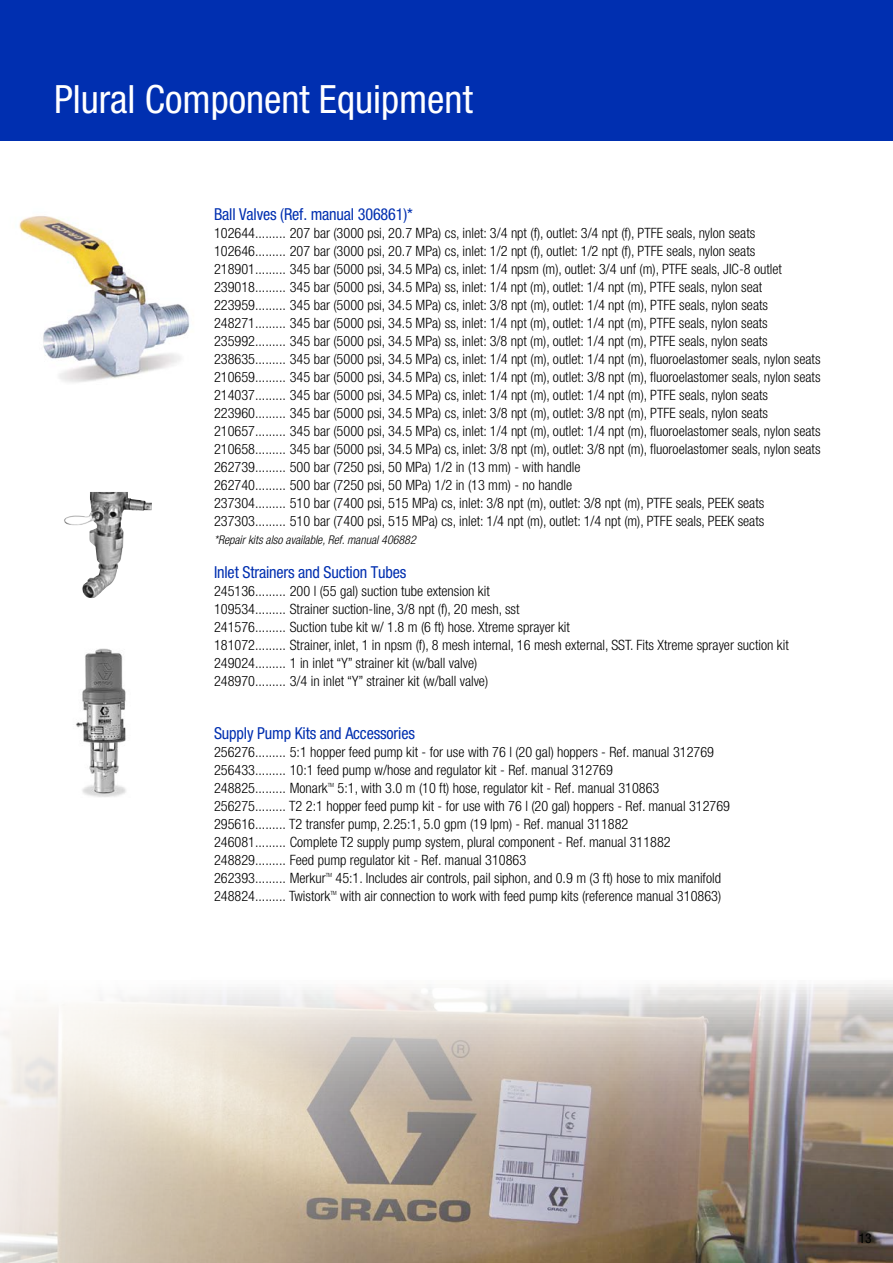
<style>
.page{position:relative;width:893px;height:1263px;background:#fff}
.page>*{position:absolute;margin:0;border:0;box-sizing:border-box;transform-origin:0 0}
.t1{font:condensed 39px "Helvetica Neue LT Std";color:#fff}
.t2{font:condensed 16.5px "Helvetica Neue LT Std";letter-spacing:-.01em;color:#002fb0}
.t3{font:300 condensed 14.25px/18px "Helvetica Neue LT Std";color:#000}
.t4{font:condensed 13.5px "Helvetica Neue LT Std";color:#000}
.t5{font:italic 300 condensed 12px "Helvetica Neue LT Std";color:#000}
.t6{font:300 condensed 5.7px "Helvetica Neue LT Std";color:#000}
</style>
<div class="page">
<img style="left:0;top:984px;width:893px;height:279px">
<div style="left:0;top:0;width:893px;height:140px;background:#002fb0"></div>
<img style="left:76px;top:648px;width:50px;height:149px">
<img style="left:64px;top:492px;width:88px;height:106px">
<img style="left:19px;top:216px;width:171px;height:167px">
<h1 class="t1" style="left:54px;top:77px;width:420px">Plural Component Equipment</h1>
<p class="t2" style="left:214px;top:204px;width:200px">Ball Valves (Ref. manual 306861)*</p>
<p class="t3" style="left:214px;top:223px;width:608px">102644......... 207 bar (3000 psi, 20.7 MPa) cs, inlet: 3/4 npt (f), outlet: 3/4 npt (f), PTFE seals, nylon seats 102646......... 207 bar (3000 psi, 20.7 MPa) cs, inlet: 1/2 npt (f), outlet: 1/2 npt (f), PTFE seals, nylon seats 218901......... 345 bar (5000 psi, 34.5 MPa) cs, inlet: 1/4 npsm (m), outlet: 3/4 unf (m), PTFE seals, JIC-8 outlet 239018......... 345 bar (5000 psi, 34.5 MPa) ss, inlet: 1/4 npt (m), outlet: 1/4 npt (m), PTFE seals, nylon seat 223959......... 345 bar (5000 psi, 34.5 MPa) cs, inlet: 3/8 npt (m), outlet: 1/4 npt (m), PTFE seals, nylon seats 248271......... 345 bar (5000 psi, 34.5 MPa) ss, inlet: 1/4 npt (m), outlet: 1/4 npt (m), PTFE seals, nylon seats 235992......... 345 bar (5000 psi, 34.5 MPa) ss, inlet: 3/8 npt (m), outlet: 1/4 npt (m), PTFE seals, nylon seats 238635......... 345 bar (5000 psi, 34.5 MPa) cs, inlet: 1/4 npt (m), outlet: 1/4 npt (m), fluoroelastomer seals, nylon seats 210659......... 345 bar (5000 psi, 34.5 MPa) cs, inlet: 1/4 npt (m), outlet: 3/8 npt (m), fluoroelastomer seals, nylon seats 214037......... 345 bar (5000 psi, 34.5 MPa) cs, inlet: 1/4 npt (m), outlet: 1/4 npt (m), PTFE seals, nylon seats 223960......... 345 bar (5000 psi, 34.5 MPa) cs, inlet: 3/8 npt (m), outlet: 3/8 npt (m), PTFE seals, nylon seats 210657......... 345 bar (5000 psi, 34.5 MPa) cs, inlet: 1/4 npt (m), outlet: 1/4 npt (m), fluoroelastomer seals, nylon seats 210658......... 345 bar (5000 psi, 34.5 MPa) cs, inlet: 3/8 npt (m), outlet: 3/8 npt (m), fluoroelastomer seals, nylon seats 262739......... 500 bar (7250 psi, 50 MPa) 1/2 in (13 mm) - with handle<br>262740......... 500 bar (7250 psi, 50 MPa) 1/2 in (13 mm) - no handle<br>237304......... 510 bar (7400 psi, 515 MPa) cs, inlet: 3/8 npt (m), outlet: 3/8 npt (m), PTFE seals, PEEK seats 237303......... 510 bar (7400 psi, 515 MPa) cs, inlet: 1/4 npt (m), outlet: 1/4 npt (m), PTFE seals, PEEK seats</p>
<p class="t5" style="left:214px;top:532px;width:203px">*Repair kits also available, Ref. manual 406882</p>
<p class="t2" style="left:214px;top:563px;width:194px">Inlet Strainers and Suction Tubes</p>
<p class="t3" style="left:214px;top:582px;width:576px">245136......... 200 l (55 gal) suction tube extension kit<br>109534......... Strainer suction-line, 3/8 npt (f), 20 mesh, sst<br>241576......... Suction tube kit w/ 1.8 m (6 ft) hose. Xtreme sprayer kit<br>181072......... Strainer, inlet, 1 in npsm (f), 8 mesh internal, 16 mesh external, SST. Fits Xtreme sprayer suction kit 249024......... 1 in inlet “Y” strainer kit (w/ball valve)<br>248970......... 3/4 in inlet “Y” strainer kit (w/ball valve)</p>
<p class="t2" style="left:214px;top:723px;width:202px">Supply Pump Kits and Accessories</p>
<p class="t3" style="left:214px;top:742px;width:501px">256276......... 5:1 hopper feed pump kit - for use with 76 l (20 gal) hoppers - Ref. manual 312769<br>256433......... 10:1 feed pump w/hose and regulator kit - Ref. manual 312769<br>248825......... Monark</p>
<p class="t3" style="left:214px;top:778px;width:518px;text-indent:124px">5:1, with 3.0 m (10 ft) hose, regulator kit - Ref. manual 310863<br>256275......... T2 2:1 hopper feed pump kit - for use with 76 l (20 gal) hoppers - Ref. manual 312769<br>295616......... T2 transfer pump, 2.25:1, 5.0 gpm (19 lpm) - Ref. manual 311882<br>246081......... Complete T2 supply pump system, plural component - Ref. manual 311882<br>248829......... Feed pump regulator kit - Ref. manual 310863<br>262393......... Merkur</p>
<p class="t6" style="left:328px;top:782px;width:8px">TM</p>
<p class="t6" style="left:326px;top:872px;width:8px">TM</p>
<p class="t3" style="left:336px;top:868px;width:387px">45:1. Includes air controls, pail siphon, and 0.9 m (3 ft) hose to mix manifold</p>
<p class="t3" style="left:214px;top:886px;width:118px">248824......... Twistork</p>
<p class="t6" style="left:330px;top:890px;width:8px">TM</p>
<p class="t3" style="left:340px;top:886px;width:382px">with air connection to work with feed pump kits (reference manual 310863)</p>
<p class="t4" style="left:859px;top:1230px;width:14px">13</p>
</div>
